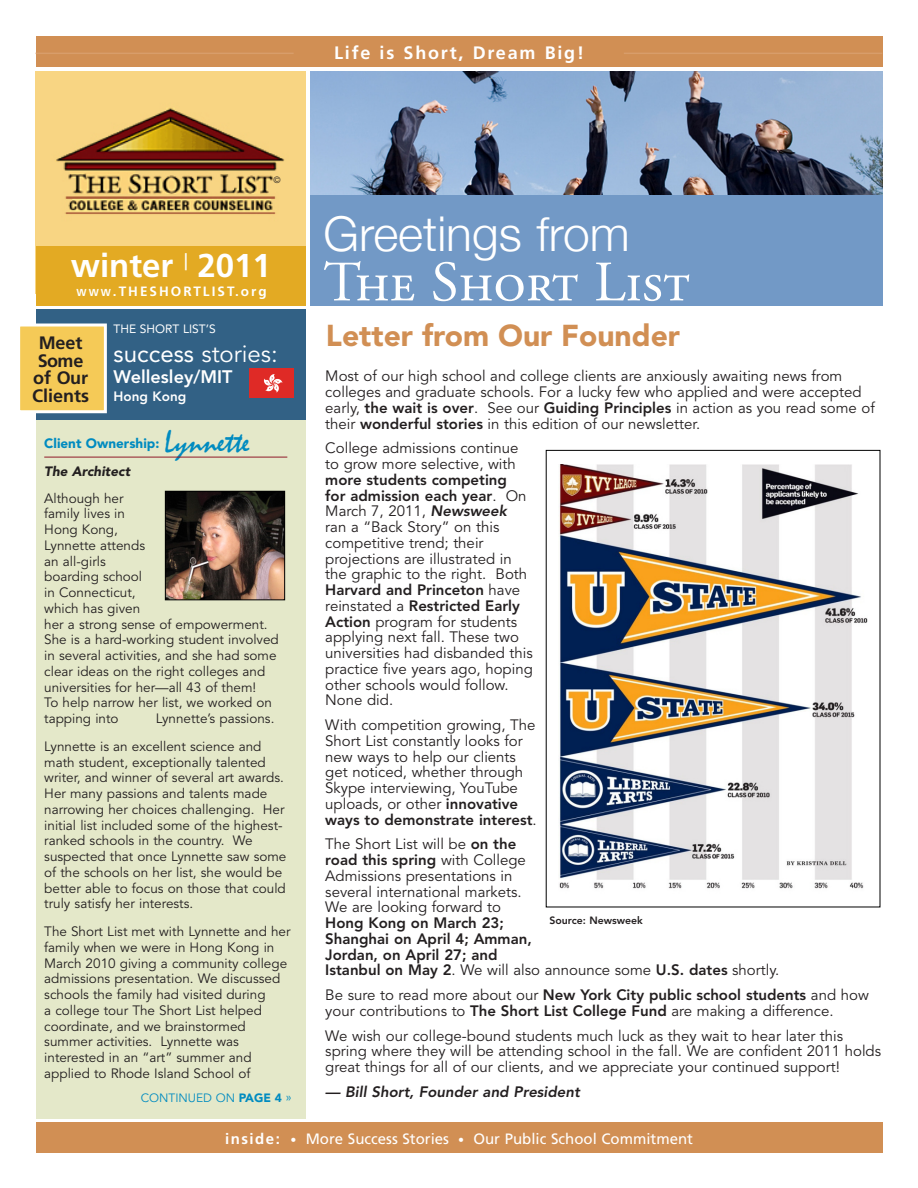
<style>
.page{position:relative;width:918px;height:1188px;background:#fff}
.page>*{position:absolute;margin:0;border:0;box-sizing:border-box;transform-origin:0 0}
.t1{font:57px "Adobe Garamond Pro";color:#fff}
.t2{font:300 48px "Helvetica Neue";color:#fff}
.t3{font:700 33px "Frutiger";color:#fff}
.t4{font:31.5px "Mistral";color:#008bc0}
.t5{font:900 30px "Avenir";color:#d18f54}
.t6{font:24px "Avenir";color:#fff}
.t7{font:700 18px "Frutiger";letter-spacing:.1em;color:#fff}
.t8{font:700 18px/17.7px "Frutiger";color:#231f20}
.t9{font:800 18px "Avenir";color:#fff}
.side_bar_-_success{font:15px/15.8px "Avenir";color:#231f20}
.t10{font:15px "Frutiger";color:#fff}
.side_bar_-_success-2{font:italic 800 15px "Avenir";color:#231f20}
.side_bar_-_success-3{font:13.5px/15.8px "Avenir";color:#231f20}
.t11{font:700 13.5px "Frutiger";letter-spacing:.15em;color:#fff}
.success_story_hed_3{font:900 13.5px "Avenir";color:#008bc0}
.side_bar_-_success-4{font:italic 900 13.5px "Avenir";color:#231f20}
.t12{font:800 13.5px "Avenir";color:#fff}
.t13{font:12px "Avenir";color:#008bc0}
.t14{font:12px "Avenir";color:#fff}
.side_bar_-_success-5{font:800 10.5px "Avenir";color:#231f20}
.t15{font:9px "Avenir";color:#231f20}
.s1{font-size:10.2px}
.s2{font-style:inherit}
.s3{font-weight:800}
.s4{font-weight:800;font-style:italic}
.s5{font-weight:900}
.s6{font-weight:700}
.s7{font-size:12px}
</style>
<div class="page">
<img style="left:36px;top:71px;width:270px;height:175px">
<div style="left:36px;top:246px;width:270px;height:60px;background:#e3aa23"></div>
<img style="left:310px;top:71px;width:572px;height:124px">
<div style="left:310px;top:195px;width:572px;height:111px;background:#7299c6"></div>
<div style="left:36px;top:36px;width:846px;height:31px;background:#d18f54"></div>
<div style="left:36px;top:312px;width:270px;height:806px;background:#e4e8c9"></div>
<hr style="left:36px;top:53px;width:258px;height:1px;background:#d89d6a">
<hr style="left:624px;top:53px;width:258px;height:1px;background:#d89d6a">
<div style="left:36px;top:1122px;width:846px;height:31px;background:#d18f54"></div>
<div style="left:36px;top:309px;width:270px;height:111px;background:#326185"></div>
<div style="left:17px;top:324px;width:90px;height:89px;background:#f5ca57;border:3px solid #fff"></div>
<img style="left:167px;top:493px;width:116px;height:105px">
<div style="left:165px;top:491px;width:120px;height:109px;border:1px solid #000"></div>
<div style="left:250px;top:368px;width:44px;height:30px;background:#df2a26"></div>
<svg style="left:264px;top:374px;width:18px;height:19px"></svg>
<img style="left:559px;top:464px;width:309px;height:425px">
<hr style="left:44px;top:457px;width:243px;height:1px;background:#901829">
<p class="t7" style="left:334px;top:42px;width:251px">Life is Short, Dream Big!</p>
<p class="t15" style="left:273px;top:175px;width:9px">©</p>
<p class="t3" style="left:71px;top:246px;width:202px">winter <sup>|</sup> 2011</p>
<p class="t11" style="left:77px;top:284px;width:192px"><span class="s1">WWW</span><span class="s2">.</span>THESHORTLIST.org</p>
<p class="t2" style="left:324px;top:204px;width:308px">Greetings from</p>
<p class="t1" style="left:324px;top:248px;width:368px">The Short List</p>
<p class="t5" style="left:326px;top:317px;width:356px">Letter from Our Founder</p>
<p class="t14" style="left:114px;top:322px;width:104px">THE SHORT LIST’S</p>
<p class="t6" style="left:114px;top:340px;width:166px"><span class="s2">success</span> stories:</p>
<p class="t9" style="left:114px;top:366px;width:120px">Wellesley/MIT</p>
<p class="t12" style="left:114px;top:389px;width:74px">Hong Kong</p>
<p class="t8" style="left:38px;top:334px;width:47px">Meet<br>Some</p>
<p class="t8" style="left:33px;top:369px;width:56px">of Our</p>
<p class="t8" style="left:32px;top:387px;width:59px">Clients</p>
<p class="side_bar_-_success" style="left:325px;top:369px;width:551px">Most of our high school and college clients are anxiously awaiting news from colleges and graduate schools. For a lucky few who applied and were accepted early, <span class="s3">the wait is over</span>. See our <span class="s3">Guiding Principles</span> in action as you read some of their <span class="s3">wonderful stories</span> in this edition of our newsletter.</p>
<p class="side_bar_-_success" style="left:325px;top:441px;width:209px">College admissions continue to grow more selective, with <span class="s3">more students competing<br>for admission each year</span>. On<br>March 7, 2011, <span class="s4">Newsweek<br></span>ran a “Back Story” on this competitive trend; their projections are illustrated in the graphic to the right. Both<br><span class="s3">Harvard and Princeton</span> have reinstated a <span class="s3">Restricted Early<br>Action</span> program for students applying next fall. These two universities had disbanded this practice five years ago, hoping other schools would follow.<br>None did.</p>
<p class="side_bar_-_success" style="left:325px;top:717px;width:213px">With competition growing, The<br>Short List constantly looks for new ways to help our clients get noticed, whether through<br>Skype interviewing, YouTube uploads, or other <span class="s3">innovative ways to demonstrate interest</span>.</p>
<p class="side_bar_-_success" style="left:325px;top:837px;width:456px">The Short List will be <span class="s3">on the<br>road this spring</span> with College<br>Admissions presentations in<br>several international markets.<br>We are looking forward to<br><span class="s3">Hong Kong on March 23;<br>Shanghai on April 4; Amman,<br>Jordan, on April 27; and<br>Istanbul on May 2</span>. We will also announce some <span class="s3">U.S. dates</span> shortly.</p>
<p class="side_bar_-_success" style="left:325px;top:987px;width:545px">Be sure to read more about our <span class="s3">New York City public school students</span> and how your contributions to <span class="s3">The Short List College Fund</span> are making a difference.</p>
<p class="side_bar_-_success" style="left:325px;top:1028px;width:557px">We wish our college-bound students much luck as they wait to hear later this spring where they will be attending school in the fall. We are confident 2011 holds great things for all of our clients, and we appreciate your continued support!</p>
<p class="side_bar_-_success-2" style="left:325px;top:1083px;width:256px">— Bill Short, Founder and President</p>
<p class="success_story_hed_3" style="left:44px;top:435px;width:117px">Client Ownership:</p>
<p class="t4" style="left:165px;top:424px;width:87px">Lynnette</p>
<p class="side_bar_-_success-4" style="left:44px;top:463px;width:87px">The Architect</p>
<p class="side_bar_-_success-3" style="left:44px;top:491px;width:236px">Although her<br>family lives in<br>Hong Kong,<br>Lynnette attends<br>an all-girls<br>boarding school<br>in Connecticut,<br>which has given<br>her a strong sense of empowerment.<br>She is a hard-working student involved in several activities, and she had some clear ideas on the right colleges and universities for her—all 43 of them!<br>To help narrow her list, we worked on tapping into</p>
<p class="side_bar_-_success-3" style="left:156px;top:711px;width:120px">Lynnette’s passions.</p>
<p class="side_bar_-_success-3" style="left:44px;top:739px;width:244px">Lynnette is an excellent science and math student, exceptionally talented writer, and winner of several art awards.<br>Her many passions and talents made narrowing her choices challenging. Her initial list included some of the highest&shy;ranked schools in the country. We suspected that once Lynnette saw some of the schools on her list, she would be better able to focus on those that could truly satisfy her interests.</p>
<p class="side_bar_-_success-3" style="left:44px;top:924px;width:248px">The Short List met with Lynnette and her family when we were in Hong Kong in March 2010 giving a community college admissions presentation. We discussed schools the family had visited during<br>a college tour The Short List helped coordinate, and we brainstormed summer activities. Lynnette was interested in an “art” summer and applied to Rhode Island School of</p>
<p class="t13" style="left:141px;top:1091px;width:152px">CONTINUED ON <span class="s5">PAGE 4</span> »</p>
<p class="t10" style="left:225px;top:1130px;width:469px"><span class="s6">inside:</span> <span class="s7">•</span> More Success Stories <span class="s7">•</span> Our Public School Commitment</p>
<p class="side_bar_-_success-5" style="left:549px;top:914px;width:95px">Source: Newsweek</p>
</div>
